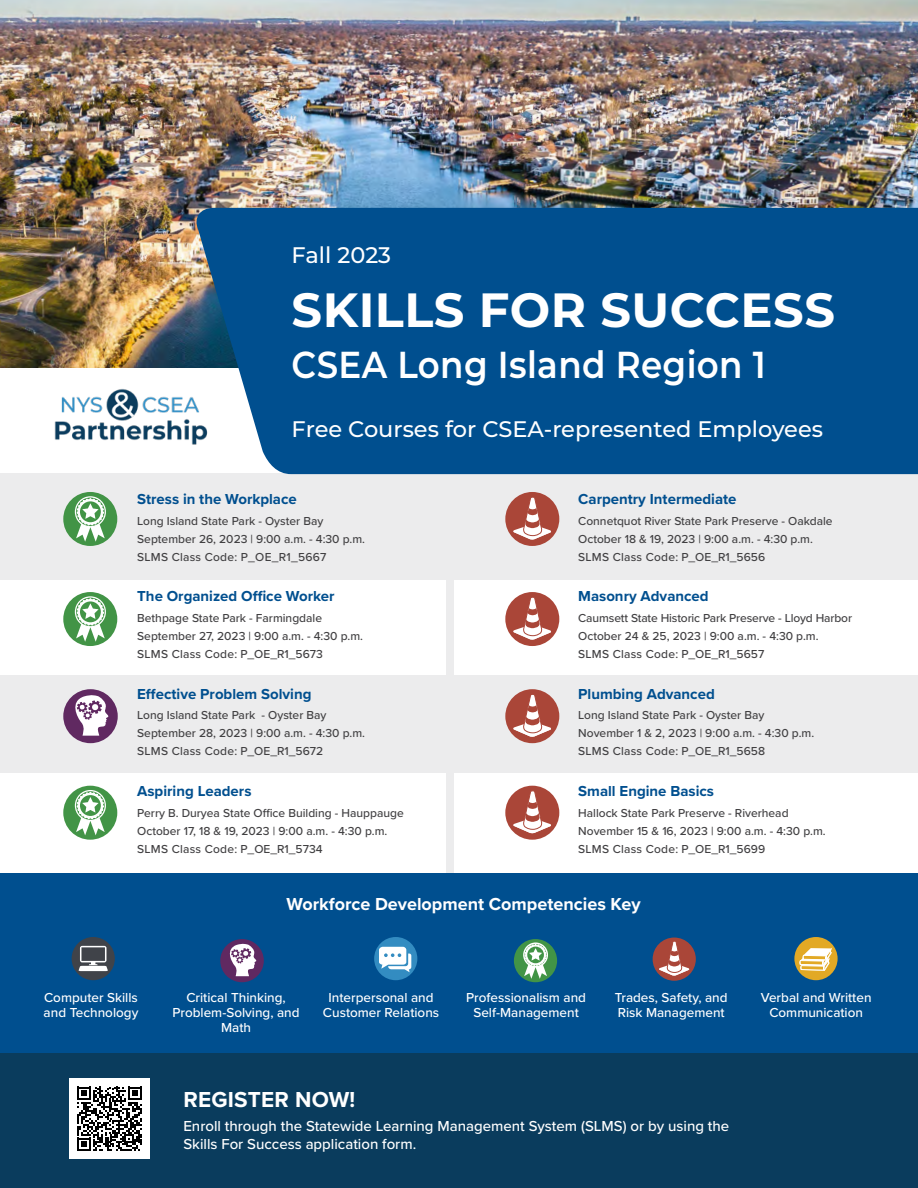
<style>
.page{position:relative;width:918px;height:1188px;background:#fff}
.page>*{position:absolute;margin:0;border:0;box-sizing:border-box;transform-origin:0 0}
.t1{font:700 48px "Montserrat";letter-spacing:.01em;color:#fff}
.t2{font:600 37.5px "Montserrat";letter-spacing:.01em;color:#fff;scale:.91 1}
.t3{font:500 22.5px "Montserrat";color:#fff}
.t4{font:700 22.5px "Proxima Nova";letter-spacing:.01em;color:#fff}
.t5{font:700 18px "Proxima Nova";color:#fff}
.t6{font:700 15px "Proxima Nova";color:#004f8f}
.t7{font:500 15px/18px "Proxima Nova";color:#fff}
.t8{font:500 13.5px/15px "Proxima Nova";color:#fff;text-align:center}
.t9{font:500 12px/18px "Proxima Nova";color:#414042}
</style>
<div class="page">
<img style="left:0;top:0;width:918px;height:367px">
<div style="left:446px;top:475px;width:7px;height:557px;background:#ececed"></div>
<div style="left:0;top:473px;width:918px;height:107px;background:#ececed"></div>
<div style="left:0;top:675px;width:918px;height:97px;background:#ececed"></div>
<div style="left:0;top:873px;width:918px;height:218px;background:#004f8f"></div>
<div style="left:0;top:1053px;width:918px;height:135px;background:#0a3c5d"></div>
<img style="left:54px;top:389px;width:139px;height:56px">
<div style="left:193px;top:208px;width:725px;height:266px;background:#004f8f"></div>
<div style="left:794px;top:937px;width:44px;height:43px;background:#e2a925;border-radius:50%"></div>
<svg style="left:799px;top:948px;width:33px;height:23px"></svg>
<div style="left:653px;top:938px;width:43px;height:43px;background:#aa4638;border-radius:50%"></div>
<svg style="left:659px;top:941px;width:30px;height:35px"></svg>
<div style="left:514px;top:939px;width:43px;height:43px;background:#429446;border-radius:50%"></div>
<div style="left:523px;top:942px;width:25px;height:25px;border:1px solid #fff;border-radius:50%"></div>
<svg style="left:524px;top:944px;width:23px;height:35px"></svg>
<div style="left:374px;top:937px;width:43px;height:43px;background:#338cc1;border-radius:50%"></div>
<svg style="left:379px;top:947px;width:32px;height:25px"></svg>
<div style="left:220px;top:939px;width:44px;height:43px;background:#602961;border-radius:50%"></div>
<svg style="left:225px;top:943px;width:31px;height:33px"></svg>
<div style="left:72px;top:937px;width:43px;height:43px;background:#404349;border-radius:50%"></div>
<svg style="left:79px;top:946px;width:29px;height:25px"></svg>
<div style="left:63px;top:689px;width:55px;height:54px;background:#602961;border-radius:50%"></div>
<svg style="left:69px;top:694px;width:39px;height:42px"></svg>
<div style="left:63px;top:492px;width:54px;height:54px;background:#429446;border-radius:50%"></div>
<div style="left:75px;top:497px;width:30px;height:30px;background:#c2dcc3;border-radius:50%"></div>
<div style="left:75px;top:496px;width:31px;height:31px;border:1px solid #fff;border-radius:50%"></div>
<svg style="left:76px;top:498px;width:29px;height:44px"></svg>
<div style="left:63px;top:592px;width:54px;height:54px;background:#429446;border-radius:50%"></div>
<div style="left:75px;top:597px;width:30px;height:30px;background:#c4ddc5;border-radius:50%"></div>
<div style="left:75px;top:596px;width:31px;height:31px;border:1px solid #fff;border-radius:50%"></div>
<svg style="left:76px;top:598px;width:29px;height:44px"></svg>
<div style="left:505px;top:786px;width:54px;height:54px;background:#aa4638;border-radius:50%"></div>
<svg style="left:513px;top:790px;width:38px;height:43px"></svg>
<div style="left:505px;top:492px;width:54px;height:54px;background:#aa4638;border-radius:50%"></div>
<svg style="left:513px;top:497px;width:38px;height:43px"></svg>
<div style="left:505px;top:592px;width:54px;height:54px;background:#aa4638;border-radius:50%"></div>
<svg style="left:513px;top:597px;width:38px;height:43px"></svg>
<div style="left:505px;top:689px;width:54px;height:54px;background:#aa4638;border-radius:50%"></div>
<svg style="left:513px;top:694px;width:38px;height:43px"></svg>
<div style="left:69px;top:1079px;width:81px;height:80px;background:#fff"></div>
<svg style="left:77px;top:1087px;width:65px;height:64px"></svg>
<div style="left:63px;top:786px;width:54px;height:54px;background:#429446;border-radius:50%"></div>
<div style="left:75px;top:790px;width:31px;height:31px;border:1px solid #fff;border-radius:50%"></div>
<svg style="left:76px;top:792px;width:29px;height:43px"></svg>
<h3 class="t3" style="left:292px;top:239px;width:101px">Fall 2023</h3>
<h1 class="t1" style="left:292px;top:275px;width:545px">SKILLS FOR SUCCESS</h1>
<h2 class="t2" style="left:292px;top:338px;width:522px">CSEA Long Island Region 1</h2>
<h3 class="t3" style="left:292px;top:414px;width:533px">Free Courses for CSEA-represented Employees</h3>
<p class="t6" style="left:137px;top:488px;width:161px">Stress in the Workplace</p>
<p class="t9" style="left:137px;top:511px;width:229px">Long Island State Park - Oyster Bay<br>September 26, 2023 | 9:00 a.m. - 4:30 p.m.<br>SLMS Class Code: P_OE_R1_5667</p>
<p class="t6" style="left:137px;top:585px;width:199px">The Organized Office Worker</p>
<p class="t9" style="left:137px;top:609px;width:227px">Bethpage State Park - Farmingdale<br>September 27, 2023 | 9:00 a.m. - 4:30 p.m.<br>SLMS Class Code: P_OE_R1_5673</p>
<p class="t6" style="left:137px;top:683px;width:176px">Effective Problem Solving</p>
<p class="t9" style="left:137px;top:706px;width:229px">Long Island State Park - Oyster Bay<br>September 28, 2023 | 9:00 a.m. - 4:30 p.m.<br>SLMS Class Code: P_OE_R1_5672</p>
<p class="t6" style="left:137px;top:780px;width:116px">Aspiring Leaders</p>
<p class="t9" style="left:137px;top:803px;width:268px">Perry B. Duryea State Office Building - Hauppauge<br>October 17, 18 &amp; 19, 2023 | 9:00 a.m. - 4:30 p.m.<br>SLMS Class Code: P_OE_R1_5734</p>
<p class="t6" style="left:578px;top:488px;width:160px">Carpentry Intermediate</p>
<p class="t9" style="left:578px;top:511px;width:256px">Connetquot River State Park Preserve - Oakdale<br>October 18 &amp; 19, 2023 | 9:00 a.m. - 4:30 p.m.<br>SLMS Class Code: P_OE_R1_5656</p>
<p class="t6" style="left:578px;top:585px;width:132px">Masonry Advanced</p>
<p class="t9" style="left:578px;top:609px;width:275px">Caumsett State Historic Park Preserve - Lloyd Harbor<br>October 24 &amp; 25, 2023 | 9:00 a.m. - 4:30 p.m.<br>SLMS Class Code: P_OE_R1_5657</p>
<p class="t6" style="left:578px;top:683px;width:138px">Plumbing Advanced</p>
<p class="t9" style="left:578px;top:706px;width:237px">Long Island State Park - Oyster Bay<br>November 1 &amp; 2, 2023 | 9:00 a.m. - 4:30 p.m.<br>SLMS Class Code: P_OE_R1_5658</p>
<p class="t6" style="left:578px;top:780px;width:137px">Small Engine Basics</p>
<p class="t9" style="left:578px;top:803px;width:249px">Hallock State Park Preserve - Riverhead<br>November 15 &amp; 16, 2023 | 9:00 a.m. - 4:30 p.m.<br>SLMS Class Code: P_OE_R1_5699</p>
<h3 class="t5" style="left:287px;top:890px;width:356px">Workforce Development Competencies Key</h3>
<p class="t8" style="left:44px;top:989px;width:96px;text-align:left">Computer Skills and Technology</p>
<p class="t8" style="left:172px;top:989px;width:129px">Critical Thinking,<br>Problem-Solving, and<br>Math</p>
<p class="t8" style="left:323px;top:989px;width:118px">Interpersonal and<br>Customer Relations</p>
<p class="t8" style="left:466px;top:989px;width:121px">Professionalism and<br>Self-Management</p>
<p class="t8" style="left:615px;top:989px;width:114px;text-align:left">Trades, Safety, and<br>Risk Management</p>
<p class="t8" style="left:761px;top:989px;width:112px">Verbal and Written<br>Communication</p>
<h3 class="t4" style="left:183px;top:1082px;width:174px">REGISTER NOW!</h3>
<p class="t7" style="left:183px;top:1117px;width:547px">Enroll through the Statewide Learning Management System (SLMS) or by using the<br>Skills For Success application form.</p>
</div>
